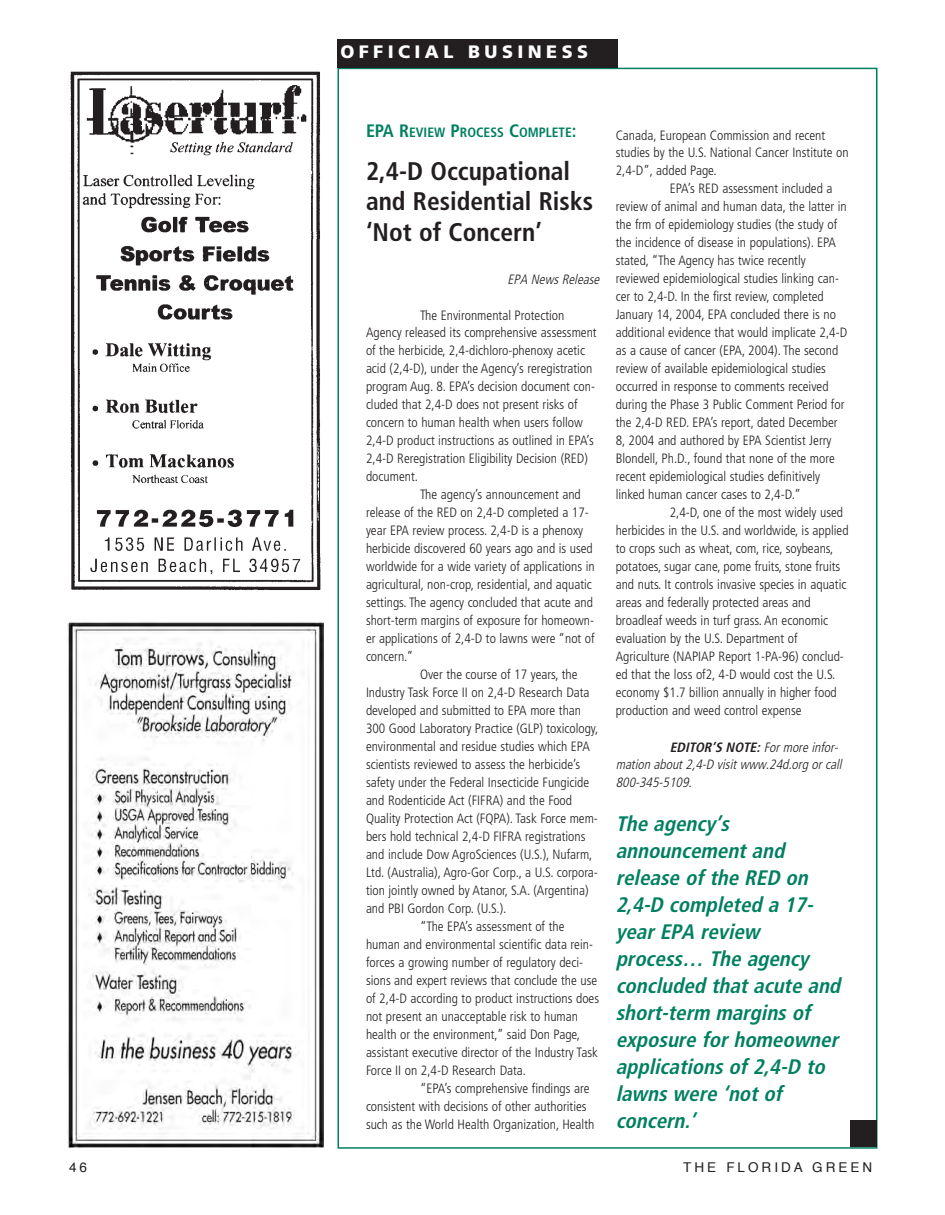
<style>
.page{position:relative;width:945px;height:1215px;background:#fff}
.page>*{position:absolute;margin:0;border:0;box-sizing:border-box;transform-origin:0 0}
.t1{font:700 condensed 25.5px/30.6px "Frutiger";color:#231f20}
.t2{font:italic 700 condensed 21px/27px "Frutiger";color:#008061}
.t3{font:900 18px "Frutiger";letter-spacing:.245em;color:#fff}
.t4{font:300 condensed 13.5px "Frutiger";color:#231f20}
.t5{font:italic 300 condensed 13.5px/18px "Frutiger";color:#231f20}
.t6{font:700 condensed 13.5px "Frutiger";color:#008061}
.t7{font:13.5px "Helvetica";letter-spacing:.22em;color:#231f20}
.s1{font-size:18px}
.s2{font-weight:700}
</style>
<div class="page">
<div style="left:338px;top:39px;width:280px;height:29px;background:#231f20"></div>
<img style="left:68px;top:621px;width:256px;height:526px">
<img style="left:70px;top:71px;width:251px;height:519px">
<div style="left:850px;top:1120px;width:28px;height:28px;background:#231f20"></div>
<h3 class="t3" style="left:340px;top:45px;width:249px">OFFICIAL BUSINESS</h3>
<p class="t6" style="left:366px;top:126px;width:212px"><span class="s1">EPA R</span>EVIEW <span class="s1">P</span>ROCESS <span class="s1">C</span>OMPLETE<span class="s1">:</span></p>
<h1 class="t1" style="left:366px;top:157px;width:229px">2,4-D Occupational and Residential Risks ‘Not of Concern’</h1>
<p class="t5" style="left:508px;top:271px;width:96px">EPA NewsRelease</p>
<p class="t4" style="left:420px;top:309px;width:146px">The Environmental Protection</p>
<p class="t4" style="left:366px;top:327px;width:232px">Agency released its comprehensive assessment</p>
<p class="t4" style="left:366px;top:345px;width:221px">of the herbicide, 2,4-dichloro-phenoxy acetic</p>
<p class="t4" style="left:366px;top:363px;width:228px">acid (2,4-D), under the Agency’s reregistration</p>
<p class="t4" style="left:366px;top:381px;width:231px">program Aug. 8. EPA’s decision document con-</p>
<p class="t4" style="left:366px;top:399px;width:213px">cluded that 2,4-D does not present risks of</p>
<p class="t4" style="left:366px;top:417px;width:218px">concern to human health when users follow</p>
<p class="t4" style="left:366px;top:435px;width:229px">2,4-D product instructions as outlined in EPA’s</p>
<p class="t4" style="left:366px;top:453px;width:223px">2,4-D Reregistration Eligibility Decision (RED)</p>
<p class="t4" style="left:366px;top:471px;width:54px">document.</p>
<p class="t4" style="left:420px;top:489px;width:162px">The agency’s announcement and</p>
<p class="t4" style="left:366px;top:507px;width:224px">release of the RED on 2,4-D completed a 17-</p>
<p class="t4" style="left:366px;top:525px;width:219px">year EPA review process. 2,4-D is a phenoxy</p>
<p class="t4" style="left:366px;top:543px;width:228px">herbicide discovered 60 years ago and is used</p>
<p class="t4" style="left:366px;top:561px;width:230px">worldwide for a wide variety of applications in</p>
<p class="t4" style="left:366px;top:579px;width:227px">agricultural, non-crop, residential, and aquatic</p>
<p class="t4" style="left:366px;top:597px;width:229px">settings. The agency concluded that acute and</p>
<p class="t4" style="left:366px;top:615px;width:230px">short-term margins of exposure for homeown-</p>
<p class="t4" style="left:366px;top:633px;width:230px">er applications of 2,4-D to lawns were “not of</p>
<p class="t4" style="left:366px;top:651px;width:49px">concern.”</p>
<p class="t4" style="left:420px;top:669px;width:159px">Over the course of 17 years, the</p>
<p class="t4" style="left:366px;top:687px;width:225px">Industry Task Force II on 2,4-D Research Data</p>
<p class="t4" style="left:366px;top:705px;width:217px">developed and submitted to EPA more than</p>
<p class="t4" style="left:366px;top:723px;width:234px">300 Good Laboratory Practice (GLP) toxicology,</p>
<p class="t4" style="left:366px;top:741px;width:225px">environmental and residue studies which EPA</p>
<p class="t4" style="left:366px;top:759px;width:216px">scientists reviewed to assess the herbicide’s</p>
<p class="t4" style="left:366px;top:777px;width:225px">safety under the Federal Insecticide Fungicide</p>
<p class="t4" style="left:366px;top:795px;width:208px">and Rodenticide Act (FIFRA) and the Food</p>
<p class="t4" style="left:366px;top:813px;width:233px">Quality Protection Act (FQPA). Task Force mem-</p>
<p class="t4" style="left:366px;top:831px;width:221px">bers hold technical 2,4-D FIFRA registrations</p>
<p class="t4" style="left:366px;top:849px;width:228px">and include Dow AgroSciences (U.S.), Nufarm,</p>
<p class="t4" style="left:366px;top:867px;width:233px">Ltd. (Australia), Agro-Gor Corp., a U.S. corpora-</p>
<p class="t4" style="left:366px;top:885px;width:224px">tion jointly owned by Atanor, S.A. (Argentina)</p>
<p class="t4" style="left:366px;top:903px;width:142px">and PBI Gordon Corp. (U.S.).</p>
<p class="t4" style="left:420px;top:921px;width:146px">“The EPA’s assessment of the</p>
<p class="t4" style="left:366px;top:939px;width:229px">human and environmental scientific data rein-</p>
<p class="t4" style="left:366px;top:957px;width:219px">forces a growing number of regulatory deci-</p>
<p class="t4" style="left:366px;top:975px;width:233px">sions and expert reviews that conclude the use</p>
<p class="t4" style="left:366px;top:993px;width:235px">of 2,4-D according to product instructions does</p>
<p class="t4" style="left:366px;top:1011px;width:214px">not present an unacceptable risk to human</p>
<p class="t4" style="left:366px;top:1029px;width:216px">health or the environment,” said Don Page,</p>
<p class="t4" style="left:366px;top:1047px;width:233px">assistant executive director of the Industry Task</p>
<p class="t4" style="left:366px;top:1065px;width:162px">Force II on 2,4-D Research Data.</p>
<p class="t4" style="left:420px;top:1083px;width:171px">“EPA’s comprehensive findings are</p>
<p class="t4" style="left:366px;top:1101px;width:222px">consistent with decisions of other authorities</p>
<p class="t4" style="left:366px;top:1119px;width:230px">such as the World Health Organization, Health</p>
<p class="t4" style="left:616px;top:129px;width:211px">Canada, European Commission and recent</p>
<p class="t4" style="left:616px;top:147px;width:234px">studies by the U.S. National Cancer Institute on</p>
<p class="t4" style="left:616px;top:165px;width:103px">2,4-D”, added Page.</p>
<p class="t4" style="left:670px;top:183px;width:164px">EPA’s RED assessment included a</p>
<p class="t4" style="left:616px;top:201px;width:232px">review of animal and human data, the latter in</p>
<p class="t4" style="left:616px;top:219px;width:223px">the frm of epidemiology studies (the study of</p>
<p class="t4" style="left:616px;top:237px;width:222px">the incidence of disease in populations). EPA</p>
<p class="t4" style="left:616px;top:255px;width:192px">stated, “The Agency has twice recently</p>
<p class="t4" style="left:616px;top:273px;width:225px">reviewed epidemiological studies linking can-</p>
<p class="t4" style="left:616px;top:291px;width:210px">cer to 2,4-D. In the first review, completed</p>
<p class="t4" style="left:616px;top:309px;width:222px">January 14, 2004, EPA concluded there is no</p>
<p class="t4" style="left:616px;top:327px;width:233px">additional evidence that would implicate 2,4-D</p>
<p class="t4" style="left:616px;top:345px;width:224px">as a cause of cancer (EPA, 2004). The second</p>
<p class="t4" style="left:616px;top:363px;width:212px">review of available epidemiological studies</p>
<p class="t4" style="left:616px;top:381px;width:214px">occurred in response to comments received</p>
<p class="t4" style="left:616px;top:399px;width:230px">during the Phase 3 Public Comment Period for</p>
<p class="t4" style="left:616px;top:417px;width:223px">the 2,4-D RED. EPA’s report, dated December</p>
<p class="t4" style="left:616px;top:435px;width:217px">8, 2004 and authored by EPA Scientist Jerry</p>
<p class="t4" style="left:616px;top:453px;width:221px">Blondell, Ph.D., found that none of the more</p>
<p class="t4" style="left:616px;top:471px;width:206px">recent epidemiological studies definitively</p>
<p class="t4" style="left:616px;top:489px;width:187px">linked human cancer cases to 2,4-D.”</p>
<p class="t4" style="left:670px;top:507px;width:175px">2,4-D, one of the most widely used</p>
<p class="t4" style="left:616px;top:525px;width:234px">herbicides in the U.S. and worldwide, is applied</p>
<p class="t4" style="left:616px;top:543px;width:219px">to crops such as wheat, com, rice, soybeans,</p>
<p class="t4" style="left:616px;top:561px;width:226px">potatoes, sugar cane, pome fruits, stone fruits</p>
<p class="t4" style="left:616px;top:579px;width:232px">and nuts. It controls invasive species in aquatic</p>
<p class="t4" style="left:616px;top:597px;width:197px">areas and federally protected areas and</p>
<p class="t4" style="left:616px;top:615px;width:214px">broadleaf weeds in turf grass. An economic</p>
<p class="t4" style="left:616px;top:633px;width:183px">evaluation by the U.S. Department of</p>
<p class="t4" style="left:616px;top:651px;width:230px">Agriculture (NAPIAP Report 1-PA-96) conclud-</p>
<p class="t4" style="left:616px;top:669px;width:221px">ed that the loss of2, 4-D would cost the U.S.</p>
<p class="t4" style="left:616px;top:687px;width:223px">economy $1.7 billion annually in higher food</p>
<p class="t4" style="left:616px;top:705px;width:187px">production and weed control expense</p>
<p class="t5" style="left:616px;top:739px;width:230px;text-indent:54px"><span class="s2">EDITOR’S NOTE:</span> Formore infor&shy;mation about2,4-D visitwww.24d.org orcall<br>800-345-5109.</p>
<h2 class="t2" style="left:616px;top:812px;width:230px">The agency ’s announcement and release of the RED on<br>2,4-D completed a 17- year EPA review process… The agency concluded that acute and short-term margins of exposure for homeowner applications of 2,4-D to lawns were ‘not of concern.’</h2>
<p class="t7" style="left:69px;top:1162px;width:20px">46</p>
<p class="t7" style="left:683px;top:1162px;width:191px">THE FLORIDA GREEN</p>
</div>
